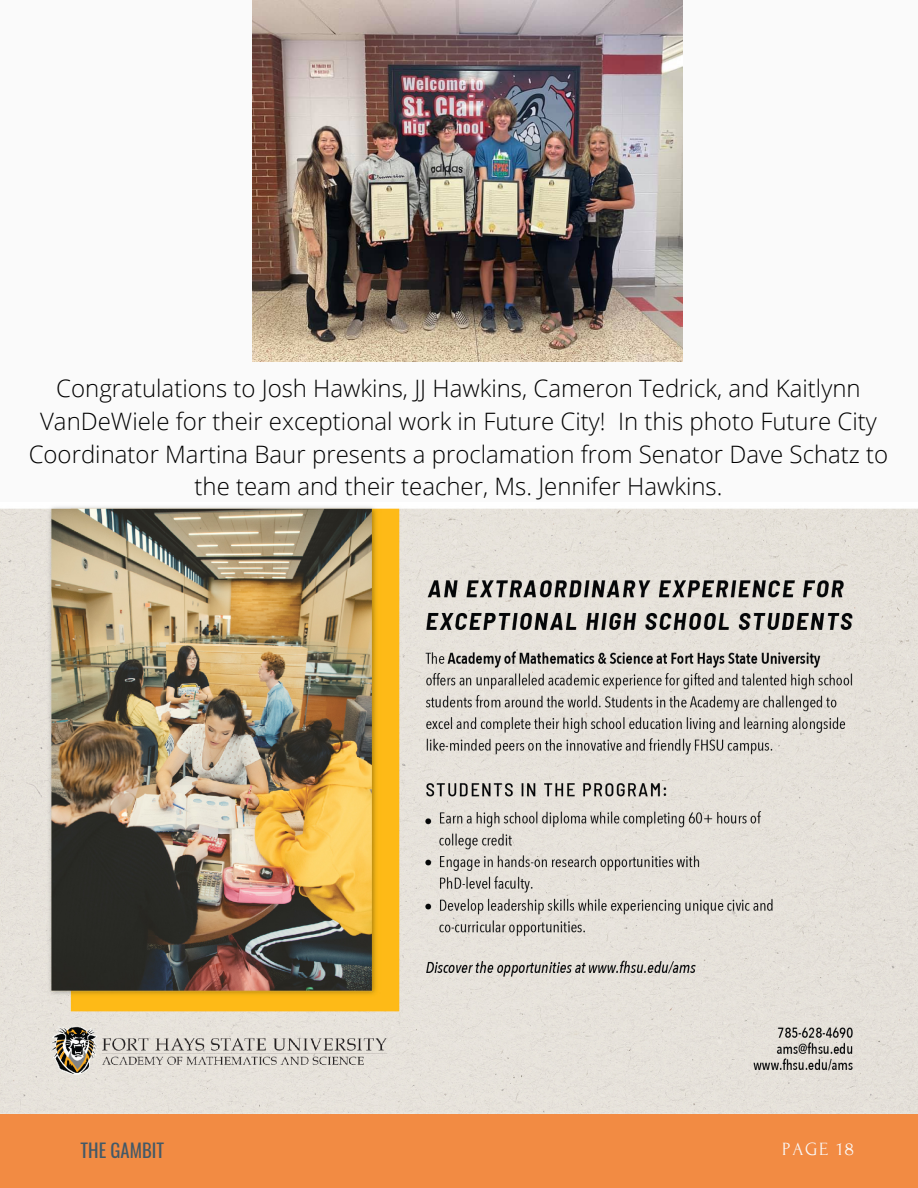
<style>
.page{position:relative;width:918px;height:1188px;background:#fafafa}
.page>*{position:absolute;margin:0;border:0;box-sizing:border-box;transform-origin:0 0}
.t1{font:300 24px/32.7px "Open Sans";color:#000;text-align:center}
.t2{font:18.6px "Oswald";color:#435967}
.t3{font:18.6px "Forum";letter-spacing:.1em;color:#fafafa}
</style>
<div class="page">
<div style="left:0;top:1107px;width:918px;height:81px;background:#f28b43"></div>
<img style="left:0;top:507px;width:918px;height:606px">
<img style="left:253px;top:0;width:429px;height:361px">
<p class="t1" style="left:29px;top:372px;width:861px">Congratulations to Josh Hawkins, JJ Hawkins, Cameron Tedrick, and Kaitlynn VanDeWiele for their exceptional work in Future City! In this photo Future City Coordinator Martina Baur presents a proclamation from Senator Dave Schatz to the team and their teacher, Ms. Jennifer Hawkins.</p>
<p class="t2" style="left:81px;top:1136px;width:85px">THE GAMBIT</p>
<p class="t3" style="left:782px;top:1139px;width:74px">PAGE 18</p>
</div>
